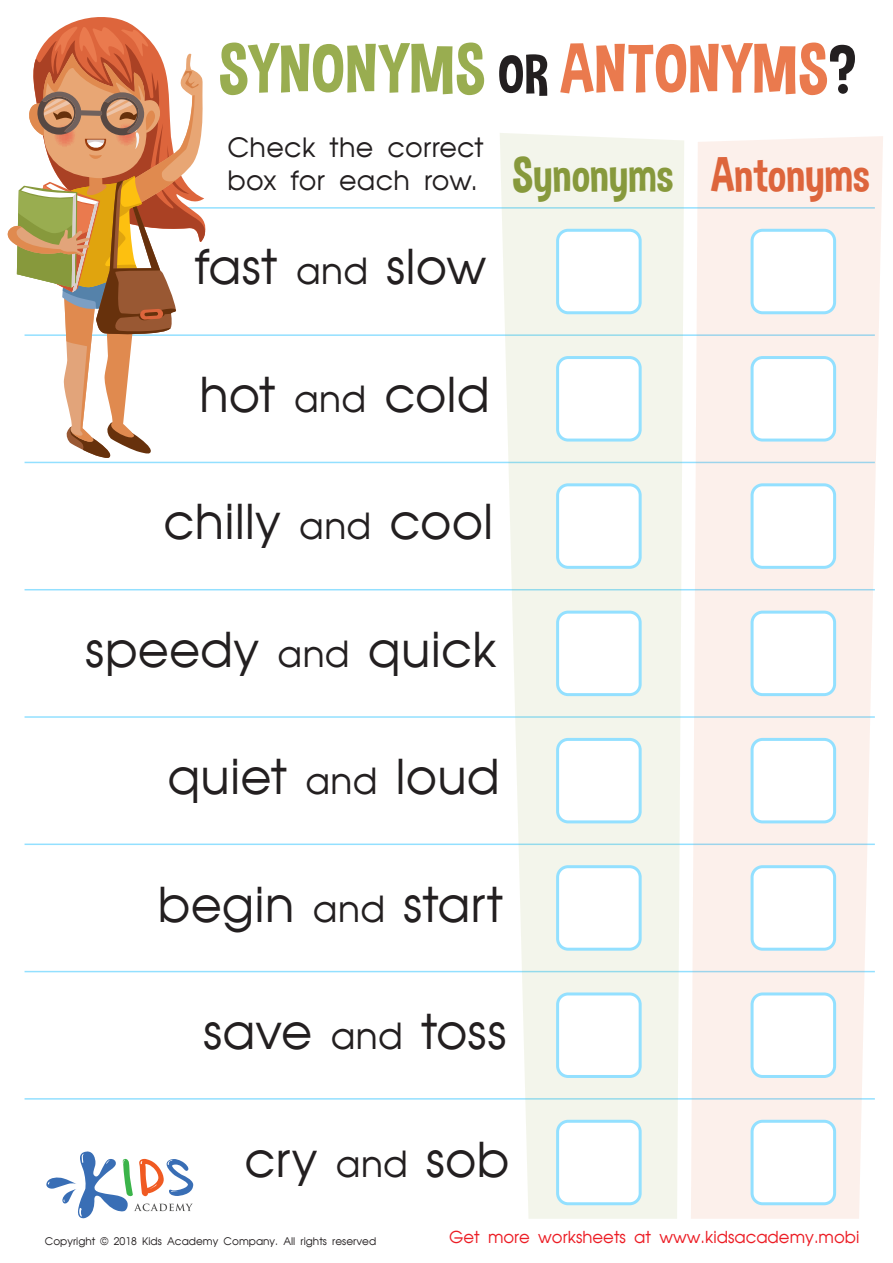
<style>
.page{position:relative;width:893px;height:1263px;background:#fff}
.page>*{position:absolute;margin:0;border:0;box-sizing:border-box;transform-origin:0 0}
.t1{font:69px "Dimbo";letter-spacing:.02em;color:#99ad50}
.t2{font:48px "AG Avant Garde Cyr";letter-spacing:.005em;color:#231f20}
.t3{font:48px "Dimbo";letter-spacing:.015em;color:#87993c}
.t4{font:26.7px/32.5px "AG Avant Garde Cyr";letter-spacing:.01em;color:#231f20}
.t5{font:16.5px "AG Avant Garde Cyr";color:#ec1c24}
.t6{font:10.5px "AG Avant Garde Cyr";color:#231f20}
.s1{font-size:54px;color:#231f20}
.s2{color:#ea7a4e}
.s3{color:#231f20}
.s4{font-size:36px}
.s5{color:#dd653c}
</style>
<div class="page">
<hr style="left:25px;top:334px;width:849px;height:2px;background:#93e0ff">
<hr style="left:25px;top:207px;width:849px;height:2px;background:#93e0ff">
<hr style="left:25px;top:462px;width:849px;height:1px;background:#93e0ff">
<hr style="left:25px;top:589px;width:849px;height:1px;background:#93e0ff">
<hr style="left:25px;top:716px;width:849px;height:2px;background:#93e0ff">
<hr style="left:25px;top:844px;width:849px;height:1px;background:#93e0ff">
<hr style="left:25px;top:971px;width:849px;height:1px;background:#93e0ff">
<hr style="left:25px;top:1098px;width:849px;height:2px;background:#93e0ff">
<svg style="left:499px;top:133px;width:185px;height:1086px;background:#f3f6ed"></svg>
<svg style="left:691px;top:136px;width:192px;height:1083px;background:#faf1ed"></svg>
<svg style="left:46px;top:1151px;width:147px;height:68px"></svg>
<div style="left:557px;top:230px;width:83px;height:83px;background:#fff;border-radius:10px"></div>
<div style="left:556px;top:229px;width:85px;height:85px;border:3px solid #93e0ff;border-radius:10px"></div>
<div style="left:752px;top:230px;width:82px;height:83px;background:#fff;border-radius:10px"></div>
<div style="left:750px;top:229px;width:86px;height:85px;border:3px solid #93e0ff;border-radius:10px"></div>
<div style="left:557px;top:358px;width:83px;height:82px;background:#fff;border-radius:10px"></div>
<div style="left:556px;top:356px;width:85px;height:86px;border:3px solid #93e0ff;border-radius:10px"></div>
<div style="left:752px;top:358px;width:82px;height:82px;background:#fff;border-radius:10px"></div>
<div style="left:750px;top:356px;width:86px;height:86px;border:3px solid #93e0ff;border-radius:10px"></div>
<div style="left:557px;top:485px;width:83px;height:82px;background:#fff;border-radius:10px"></div>
<div style="left:556px;top:483px;width:85px;height:86px;border:3px solid #93e0ff;border-radius:10px"></div>
<div style="left:752px;top:485px;width:82px;height:82px;background:#fff;border-radius:10px"></div>
<div style="left:750px;top:483px;width:86px;height:86px;border:3px solid #93e0ff;border-radius:10px"></div>
<div style="left:557px;top:612px;width:83px;height:83px;background:#fff;border-radius:10px"></div>
<div style="left:556px;top:611px;width:85px;height:85px;border:3px solid #93e0ff;border-radius:10px"></div>
<div style="left:752px;top:612px;width:82px;height:83px;background:#fff;border-radius:10px"></div>
<div style="left:750px;top:611px;width:86px;height:85px;border:3px solid #93e0ff;border-radius:10px"></div>
<div style="left:557px;top:739px;width:83px;height:83px;background:#fff;border-radius:10px"></div>
<div style="left:556px;top:738px;width:85px;height:85px;border:3px solid #93e0ff;border-radius:10px"></div>
<div style="left:752px;top:739px;width:82px;height:83px;background:#fff;border-radius:10px"></div>
<div style="left:750px;top:738px;width:86px;height:85px;border:3px solid #93e0ff;border-radius:10px"></div>
<div style="left:557px;top:867px;width:83px;height:82px;background:#fff;border-radius:10px"></div>
<div style="left:556px;top:865px;width:85px;height:86px;border:3px solid #93e0ff;border-radius:10px"></div>
<div style="left:752px;top:867px;width:82px;height:82px;background:#fff;border-radius:10px"></div>
<div style="left:750px;top:865px;width:86px;height:86px;border:3px solid #93e0ff;border-radius:10px"></div>
<div style="left:557px;top:994px;width:83px;height:82px;background:#fff;border-radius:10px"></div>
<div style="left:556px;top:992px;width:85px;height:86px;border:3px solid #93e0ff;border-radius:10px"></div>
<div style="left:752px;top:994px;width:82px;height:82px;background:#fff;border-radius:10px"></div>
<div style="left:750px;top:992px;width:86px;height:86px;border:3px solid #93e0ff;border-radius:10px"></div>
<div style="left:557px;top:1121px;width:83px;height:83px;background:#fff;border-radius:10px"></div>
<div style="left:556px;top:1120px;width:85px;height:85px;border:3px solid #93e0ff;border-radius:10px"></div>
<div style="left:752px;top:1121px;width:82px;height:83px;background:#fff;border-radius:10px"></div>
<div style="left:750px;top:1120px;width:86px;height:85px;border:3px solid #93e0ff;border-radius:10px"></div>
<svg style="left:7px;top:17px;width:206px;height:441px"></svg>
<h1 class="t1" style="left:218px;top:28px;width:639px">SYNONYMS <span class="s1">OR</span> <span class="s2">ANTONYMS</span><span class="s3">?</span></h1>
<p class="t4" style="left:227px;top:131px;width:258px">Check the correct box for each row.</p>
<p class="t2" style="left:194px;top:240px;width:293px">fast <span class="s4">and</span> slow</p>
<p class="t3" style="left:512px;top:145px;width:359px">Synonyms <span class="s5">Antonyms</span></p>
<p class="t2" style="left:199px;top:367px;width:292px">hot <span class="s4">and</span> cold</p>
<p class="t2" style="left:164px;top:495px;width:331px">chilly <span class="s4">and</span> cool</p>
<p class="t2" style="left:85px;top:622px;width:412px">speedy <span class="s4">and</span> quick</p>
<p class="t2" style="left:167px;top:750px;width:334px">quiet <span class="s4">and</span> loud</p>
<p class="t2" style="left:158px;top:877px;width:346px">begin <span class="s4">and</span> start</p>
<p class="t2" style="left:204px;top:1005px;width:304px">save <span class="s4">and</span> toss</p>
<p class="t2" style="left:244px;top:1132px;width:267px">cry <span class="s4">and</span> sob</p>
<p class="t6" style="left:45px;top:1235px;width:333px">Copyright © 2018 Kids Academy Company. All rights reserved</p>
<p class="t5" style="left:449px;top:1228px;width:412px">Get more worksheets at www.kidsacademy.mobi</p>
</div>
